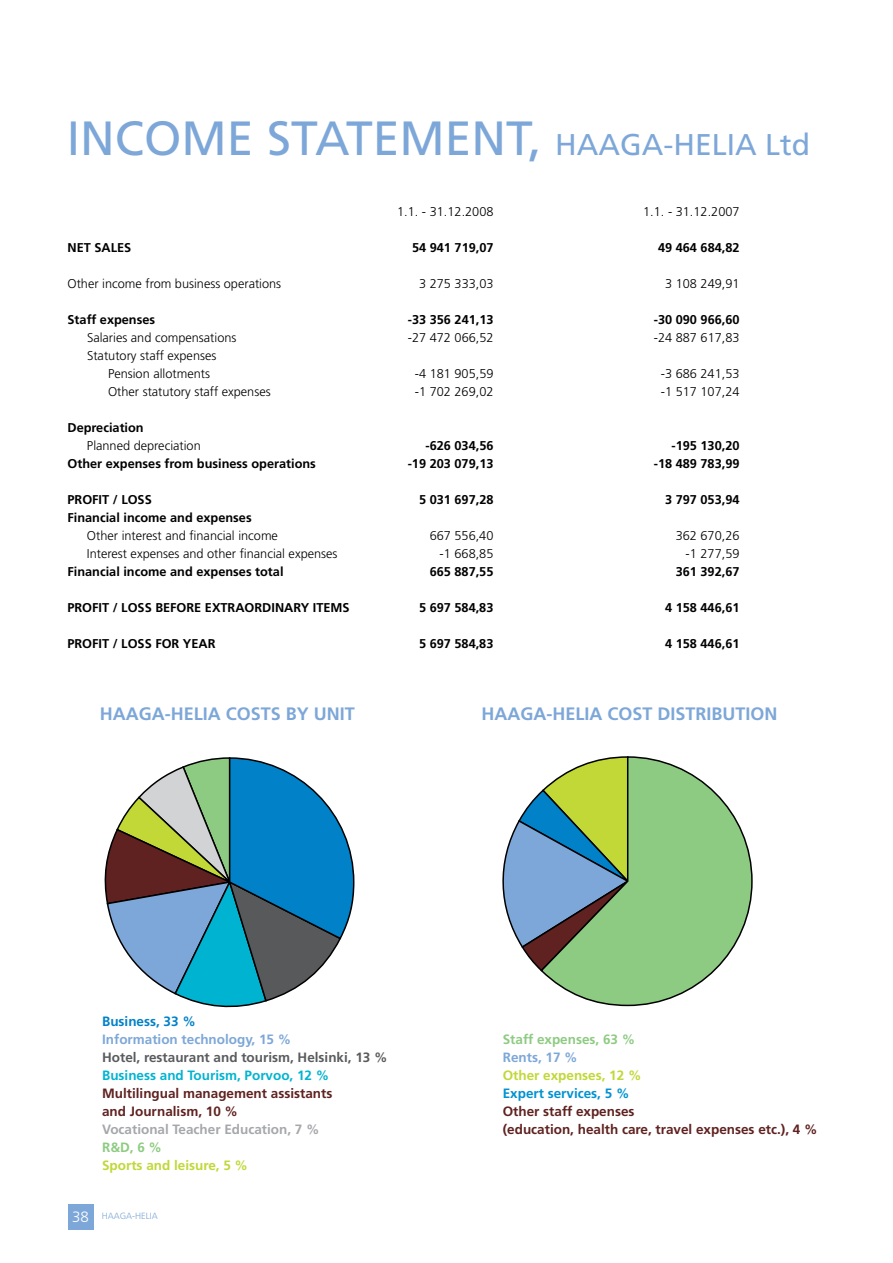
<style>
.page{position:relative;width:893px;height:1263px;background:#fff}
.page>*{position:absolute;margin:0;border:0;box-sizing:border-box;transform-origin:0 0}
.t1{font:48px "Frutiger LT";color:#7da7d8}
.t2{font:700 18px "Frutiger LT";color:#7da7d8}
.t3{font:700 13.5px/18px "Frutiger LT";color:#5f2220}
.t4{font:700 13.5px "Frutiger LT";color:#5a5b5d}
.t5{font:700 13.5px "Frutiger LT";color:#c1d837}
.t6{font:700 13.5px "Frutiger LT";color:#7da7d8}
.t7{font:700 13.5px "Frutiger LT";color:#00b4d1}
.t8{font:700 13.5px "Frutiger LT";color:#a5a7aa}
.t9{font:700 13.5px "Frutiger LT";color:#8ecb82}
.t10{font:700 13.5px "Frutiger LT";color:#0092d1}
.t11{font:700 13.5px "Frutiger LT";color:#0081c8}
.t12{font:300 12.75px/18px "Frutiger LT";color:#000}
.t13{font:700 12.75px "Frutiger LT";color:#000}
.t14{font:300 9px "Frutiger LT";color:#7da7d8}
.s1{font-size:30px}
.s2{font-size:15px;color:#fff}
</style>
<div class="page">
<div style="left:68px;top:1204px;width:26px;height:25px;background:#7da7d8"></div>
<svg style="left:104px;top:757px;width:251px;height:251px"></svg>
<svg style="left:502px;top:793px;width:37px;height:176px"></svg>
<svg style="left:539px;top:756px;width:214px;height:251px"></svg>
<h1 class="t1" style="left:67px;top:110px;width:745px">INCOME STATEMENT, <span class="s1">HAAGA-HELIA Ltd</span></h1>
<p class="t12" style="left:397px;top:203px;width:98px">1.1. - 31.12.2008</p>
<p class="t12" style="left:643px;top:203px;width:98px">1.1. - 31.12.2007</p>
<p class="t13" style="left:68px;top:240px;width:65px">NET SALES</p>
<p class="t13" style="left:412px;top:240px;width:83px">54 941 719,07</p>
<p class="t13" style="left:658px;top:240px;width:83px">49 464 684,82</p>
<p class="t12" style="left:68px;top:275px;width:215px">Other income from business operations</p>
<p class="t12" style="left:419px;top:275px;width:76px">3 275 333,03</p>
<p class="t12" style="left:665px;top:275px;width:76px">3 108 249,91</p>
<p class="t13" style="left:68px;top:312px;width:89px">Staff expenses</p>
<p class="t13" style="left:408px;top:312px;width:87px">-33 356 241,13</p>
<p class="t13" style="left:654px;top:312px;width:87px">-30 090 966,60</p>
<p class="t12" style="left:87px;top:329px;width:151px">Salaries and compensations</p>
<p class="t12" style="left:408px;top:329px;width:87px">-27 472 066,52</p>
<p class="t12" style="left:654px;top:329px;width:87px">-24 887 617,83</p>
<p class="t12" style="left:108px;top:347px;width:110px;text-indent:-21px">Statutory staff expenses<br>Pension allotments</p>
<p class="t12" style="left:415px;top:365px;width:80px">-4 181 905,59</p>
<p class="t12" style="left:661px;top:365px;width:80px">-3 686 241,53</p>
<p class="t12" style="left:108px;top:383px;width:164px">Other statutory staff expenses</p>
<p class="t12" style="left:415px;top:383px;width:80px">-1 702 269,02</p>
<p class="t12" style="left:661px;top:383px;width:80px">-1 517 107,24</p>
<p class="t13" style="left:67px;top:420px;width:78px">Depreciation</p>
<p class="t12" style="left:87px;top:437px;width:115px">Planned depreciation</p>
<p class="t13" style="left:425px;top:438px;width:70px">-626 034,56</p>
<p class="t13" style="left:671px;top:438px;width:70px">-195 130,20</p>
<p class="t13" style="left:67px;top:456px;width:250px">Other expenses from business operations</p>
<p class="t13" style="left:408px;top:456px;width:87px">-19 203 079,13</p>
<p class="t13" style="left:654px;top:456px;width:87px">-18 489 783,99</p>
<p class="t13" style="left:67px;top:492px;width:86px">PROFIT / LOSS</p>
<p class="t13" style="left:419px;top:492px;width:76px">5 031 697,28</p>
<p class="t13" style="left:665px;top:492px;width:76px">3 797 053,94</p>
<p class="t13" style="left:67px;top:510px;width:186px">Financial income and expenses</p>
<p class="t12" style="left:87px;top:527px;width:193px">Other interest and financial income</p>
<p class="t12" style="left:430px;top:527px;width:65px">667 556,40</p>
<p class="t12" style="left:676px;top:527px;width:65px">362 670,26</p>
<p class="t12" style="left:87px;top:545px;width:252px">Interest expenses and other financial expenses</p>
<p class="t12" style="left:440px;top:545px;width:55px">-1 668,85</p>
<p class="t12" style="left:686px;top:545px;width:55px">-1 277,59</p>
<p class="t13" style="left:67px;top:564px;width:218px">Financial income and expenses total</p>
<p class="t13" style="left:430px;top:564px;width:65px">665 887,55</p>
<p class="t13" style="left:676px;top:564px;width:65px">361 392,67</p>
<p class="t13" style="left:67px;top:600px;width:284px">PROFIT / LOSS BEFORE EXTRAORDINARY ITEMS</p>
<p class="t13" style="left:419px;top:600px;width:76px">5 697 584,83</p>
<p class="t13" style="left:665px;top:600px;width:76px">4 158 446,61</p>
<p class="t13" style="left:67px;top:636px;width:150px">PROFIT / LOSS FOR YEAR</p>
<p class="t13" style="left:419px;top:636px;width:76px">5 697 584,83</p>
<p class="t13" style="left:665px;top:636px;width:76px">4 158 446,61</p>
<h2 class="t2" style="left:100px;top:703px;width:257px">HAAGA-HELIA COSTS BY UNIT</h2>
<h2 class="t2" style="left:482px;top:703px;width:298px">HAAGA-HELIA COST DISTRIBUTION</h2>
<p class="t11" style="left:102px;top:1014px;width:95px">Business, 33 %</p>
<p class="t6" style="left:102px;top:1032px;width:191px">Information technology, 15 %</p>
<p class="t4" style="left:102px;top:1050px;width:287px">Hotel, restaurant and tourism, Helsinki, 13 %</p>
<p class="t7" style="left:102px;top:1068px;width:229px">Business and Tourism, Porvoo, 12 %</p>
<p class="t3" style="left:102px;top:1085px;width:232px">Multilingual management assistants and Journalism, 10 %</p>
<p class="t8" style="left:102px;top:1122px;width:219px">Vocational Teacher Education, 7 %</p>
<p class="t9" style="left:102px;top:1140px;width:62px">R&amp;D, 6 %</p>
<p class="t5" style="left:102px;top:1158px;width:148px">Sports and leisure, 5 %</p>
<p class="t14" style="left:72px;top:1211px;width:87px"><span class="s2">38</span> HAAGA-HELIA</p>
<p class="t9" style="left:503px;top:1032px;width:134px">Staff expenses, 63 %</p>
<p class="t6" style="left:503px;top:1050px;width:77px">Rents, 17 %</p>
<p class="t5" style="left:503px;top:1068px;width:140px">Other expenses, 12 %</p>
<p class="t10" style="left:503px;top:1086px;width:128px">Expert services, 5 %</p>
<p class="t3" style="left:503px;top:1103px;width:316px">Other staff expenses<br>(education, health care, travel expenses etc.), 4 %</p>
</div>
